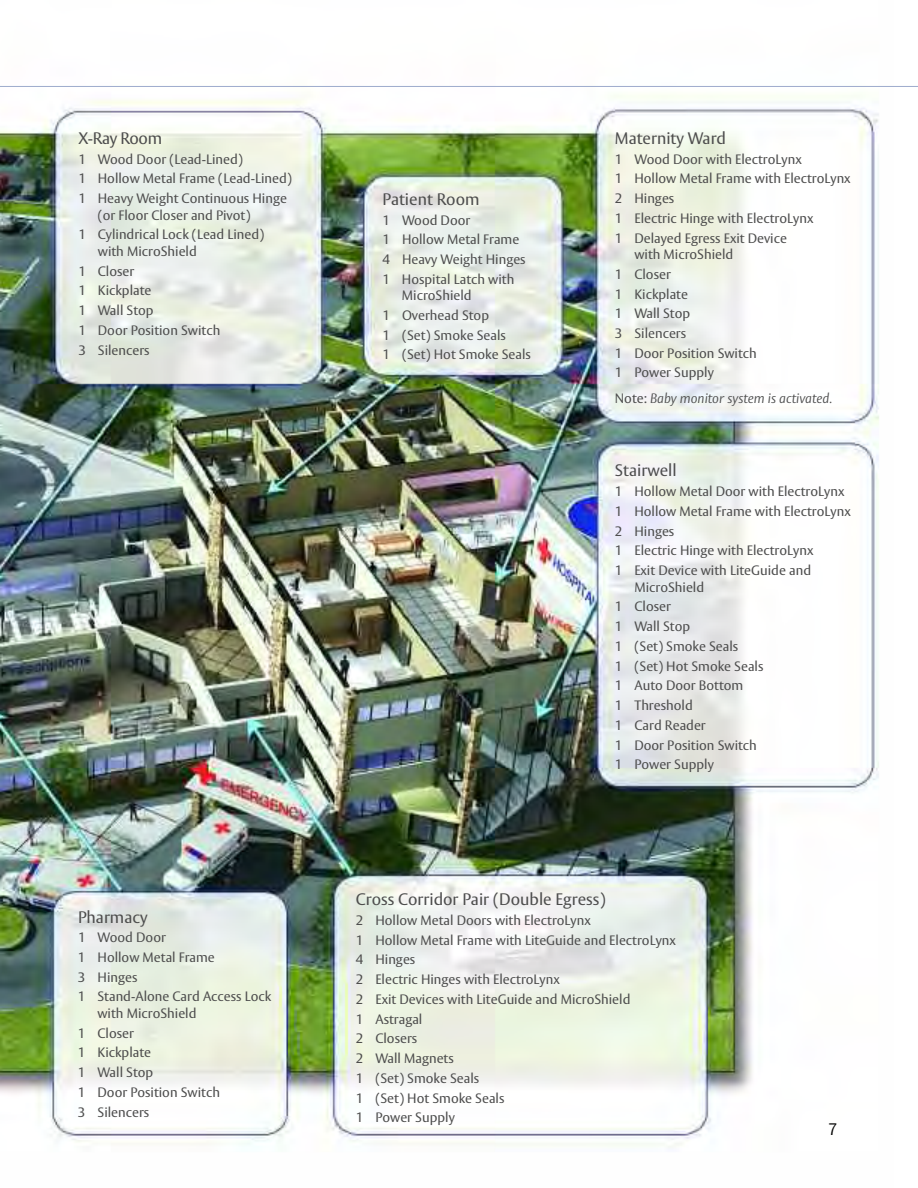
<style>
.page{position:relative;width:918px;height:1188px;background:#fff}
.page>*{position:absolute;margin:0;border:0;box-sizing:border-box;transform-origin:0 0}
.t1{font:16.5px "ASSA Vesta";color:#4d4d4d}
.t2{font:300 16.5px "ASSA Vesta";color:#000}
.t3{font:13.5px/19.8px "ASSA Vesta";color:#4d4d4d}
.t4{font:italic 300 13.5px "ASSA Vesta";color:#4d4d4d}
.s1{font-weight:400;font-style:normal}
</style>
<div class="page">
<img style="left:0;top:94px;width:879px;height:1053px">
<hr style="left:0;top:86px;width:918px;height:1px;background:#9eabcd">
<p class="t1" style="left:78px;top:132px;width:85px">X-Ray Room</p>
<p class="t3" style="left:78px;top:150px;width:215px">1 Wood Door (Lead-Lined)<br>1 Hollow Metal Frame (Lead-Lined)<br>1 Heavy Weight Continuous Hinge</p>
<p class="t3" style="left:78px;top:206px;width:188px;text-align:center">(or Floor Closer and Pivot)<br>1 Cylindrical Lock (Lead Lined)</p>
<p class="t3" style="left:78px;top:243px;width:144px;text-indent:19px">with MicroShield<br>1 Closer<br>1 Kickplate<br>1 Wall Stop<br>1 Door Position Switch<br>3 Silencers</p>
<p class="t1" style="left:78px;top:911px;width:71px">Pharmacy</p>
<p class="t3" style="left:78px;top:929px;width:195px">1 Wood Door<br>1 Hollow Metal Frame<br>3 Hinges<br>1 Stand-Alone Card Access Lock</p>
<p class="t3" style="left:78px;top:1005px;width:144px;text-indent:19px">with MicroShield<br>1 Closer<br>1 Kickplate<br>1 Wall Stop<br>1 Door Position Switch<br>3 Silencers</p>
<p class="t1" style="left:382px;top:193px;width:99px">Patient Room</p>
<p class="t3" style="left:382px;top:211px;width:145px">1 Wood Door<br>1 Hollow Metal Frame<br>4 Heavy Weight Hinges<br>1 Hospital Latch with</p>
<p class="t3" style="left:382px;top:287px;width:150px;text-indent:19px">MicroShield<br>1 Overhead Stop<br>1 (Set) Smoke Seals<br>1 (Set) Hot Smoke Seals</p>
<p class="t1" style="left:615px;top:132px;width:113px">Maternity Ward</p>
<p class="t3" style="left:615px;top:150px;width:237px">1 Wood Door with ElectroLynx<br>1 Hollow Metal Frame with ElectroLynx<br>2 Hinges<br>1 Electric Hinge with ElectroLynx<br>1 Delayed Egress Exit Device</p>
<p class="t3" style="left:615px;top:246px;width:144px;text-indent:19px">with MicroShield<br>1 Closer<br>1 Kickplate<br>1 Wall Stop<br>3 Silencers<br>1 Door Position Switch<br>1 Power Supply</p>
<p class="t4" style="left:615px;top:393px;width:219px"><span class="s1">Note:</span> Baby monitor system is activated.</p>
<p class="t1" style="left:615px;top:465px;width:63px">Stairwell</p>
<p class="t3" style="left:615px;top:483px;width:237px">1 Hollow Metal Door with ElectroLynx<br>1 Hollow Metal Frame with ElectroLynx<br>2 Hinges<br>1 Electric Hinge with ElectroLynx<br>1 Exit Device with LiteGuide and</p>
<p class="t3" style="left:615px;top:578px;width:150px;text-indent:19px">MicroShield<br>1 Closer<br>1 Wall Stop<br>1 (Set) Smoke Seals<br>1 (Set) Hot Smoke Seals<br>1 Auto Door Bottom<br>1 Threshold<br>1 Card Reader<br>1 Door Position Switch<br>1 Power Supply</p>
<p class="t1" style="left:356px;top:894px;width:251px">Cross Corridor Pair (Double Egress)</p>
<p class="t3" style="left:356px;top:912px;width:321px">2 Hollow Metal Doors with ElectroLynx<br>1 Hollow Metal Frame with LiteGuide and ElectroLynx<br>4 Hinges<br>2 Electric Hinges with ElectroLynx<br>2 Exit Devices with LiteGuide and MicroShield<br>1 Astragal<br>2 Closers<br>2 Wall Magnets<br>1 (Set) Smoke Seals<br>1 (Set) Hot Smoke Seals<br>1 Power Supply</p>
<p class="t2" style="left:828px;top:1124px;width:11px">7</p>
</div>
